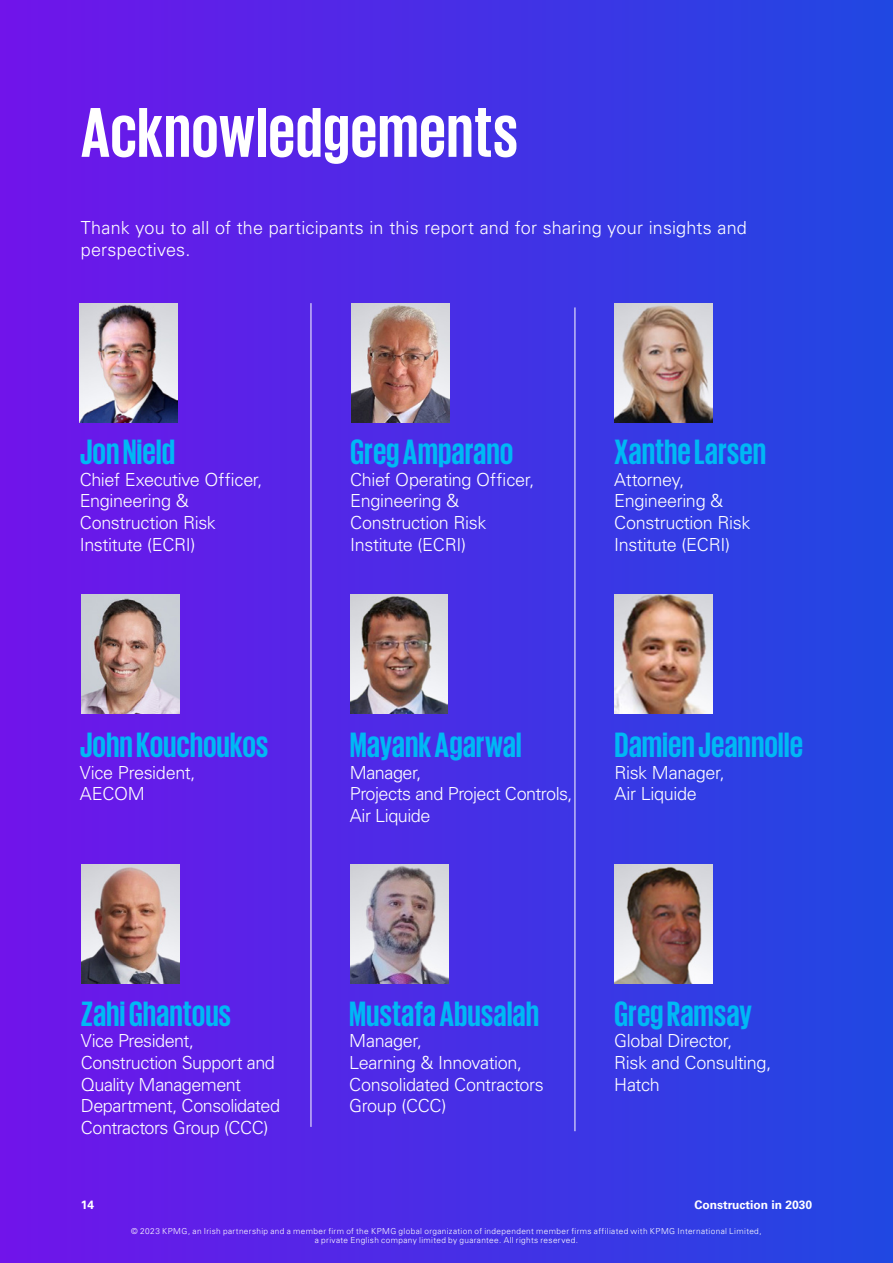
<style>
.page{position:relative;width:893px;height:1263px;background:#fff}
.page>*{position:absolute;margin:0;border:0;box-sizing:border-box;transform-origin:0 0}
.t1{font:700 72px "KPMG";letter-spacing:.01em;color:#fff}
.t2{font:700 36px "KPMG";color:#00b8f5}
.t3{font:300 18px/21.6px "Univers LT Std";letter-spacing:-.02em;color:#fff}
.t4{font:300 18px/21.6px "Univers LT Std";letter-spacing:.01em;color:#fff}
.t5{font:700 12px "Univers LT Std";color:#fff}
.t6{font:300 8.25px/9px "Univers LT Std";letter-spacing:.045em;color:#fff;text-align:center}
</style>
<div class="page">
<div style="left:0;top:0;width:893px;height:1263px;background:linear-gradient(to right,#7114ea,#2149e2)"></div>
<img style="left:350px;top:594px;width:98px;height:119px">
<img style="left:82px;top:594px;width:98px;height:119px">
<hr style="left:311px;top:303px;width:1px;height:824px;background:#fff">
<hr style="left:575px;top:307px;width:1px;height:824px;background:#fff">
<img style="left:614px;top:594px;width:98px;height:119px">
<img style="left:82px;top:865px;width:98px;height:119px">
<img style="left:350px;top:865px;width:98px;height:119px">
<img style="left:80px;top:303px;width:98px;height:119px">
<img style="left:351px;top:303px;width:98px;height:119px">
<img style="left:614px;top:303px;width:98px;height:119px">
<img style="left:614px;top:865px;width:98px;height:119px">
<h1 class="t1" style="left:81px;top:96px;width:439px">Acknowledgements</h1>
<p class="t4" style="left:81px;top:217px;width:668px">Thank you to all of the participants in this report and for sharing your insights and perspectives.</p>
<h2 class="t2" style="left:80px;top:434px;width:97px">Jon Nield</h2>
<p class="t3" style="left:80px;top:469px;width:184px">Chief Executive Officer,<br>Engineering &amp;<br>Construction Risk<br>Institute (ECRI)</p>
<h2 class="t2" style="left:350px;top:434px;width:165px">Greg Amparano</h2>
<p class="t3" style="left:350px;top:469px;width:186px">Chief Operating Officer,<br>Engineering &amp;<br>Construction Risk<br>Institute (ECRI)</p>
<h2 class="t2" style="left:614px;top:434px;width:153px">Xanthe Larsen</h2>
<p class="t3" style="left:614px;top:469px;width:138px">Attorney,<br>Engineering &amp;<br>Construction Risk<br>Institute (ECRI)</p>
<h2 class="t2" style="left:80px;top:727px;width:190px">John Kouchoukos</h2>
<p class="t3" style="left:80px;top:762px;width:117px">Vice President,<br>AECOM</p>
<h2 class="t2" style="left:81px;top:995px;width:152px">Zahi Ghantous</h2>
<p class="t3" style="left:81px;top:1030px;width:201px">Vice President,<br>Construction Support and<br>Quality Management<br>Department, Consolidated<br>Contractors Group (CCC)</p>
<h2 class="t2" style="left:350px;top:727px;width:174px">Mayank Agarwal</h2>
<p class="t3" style="left:350px;top:762px;width:224px">Manager,<br>Projects and Project Controls,<br>Air Liquide</p>
<h2 class="t2" style="left:614px;top:727px;width:190px">Damien Jeannolle</h2>
<p class="t3" style="left:614px;top:762px;width:112px">Risk Manager,<br>Air Liquide</p>
<h2 class="t2" style="left:349px;top:995px;width:191px">Mustafa Abusalah</h2>
<p class="t3" style="left:349px;top:1030px;width:196px">Manager,<br>Learning &amp; Innovation,<br>Consolidated Contractors<br>Group (CCC)</p>
<h2 class="t2" style="left:614px;top:995px;width:139px">Greg Ramsay</h2>
<p class="t3" style="left:614px;top:1030px;width:159px">Global Director,<br>Risk and Consulting,<br>Hatch</p>
<p class="t5" style="left:81px;top:1198px;width:15px">14</p>
<p class="t5" style="left:695px;top:1198px;width:119px">Construction in 2030</p>
<p class="t6" style="left:131px;top:1226px;width:632px">© 2023 KPMG, an Irish partnership and a member firm of the KPMG global organization of independent member firms affiliated with KPMG International Limited, a private English company limited by guarantee. All rights reserved.</p>
</div>
